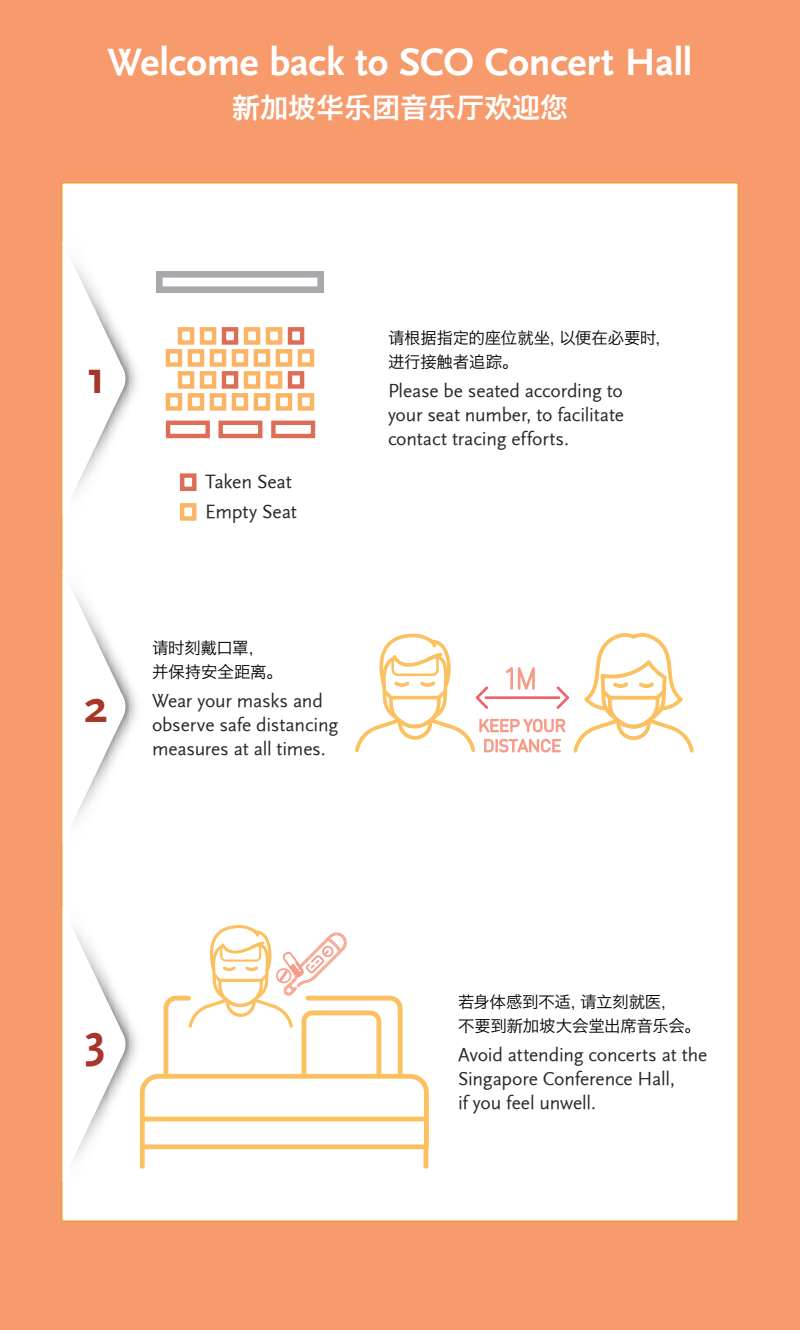
<style>
.page{position:relative;width:800px;height:1330px;background:#f79a6c}
.page>*{position:absolute;margin:0;border:0;box-sizing:border-box;transform-origin:0 0}
.t1{font:48px "Scala Sans B";color:#a7352a}
.t2{font:40px "Scala Sans B";letter-spacing:-.005em;color:#fff}
.t3{font:28px "Hiragino Sans GB W6";color:#fff}
.t4{font:19.8px/29.7px "Scala Sans";letter-spacing:-.01em;color:#292829}
.t5{font:19.5px/24px "Scala Sans";letter-spacing:-.01em;color:#292829}
.t6{font:16.4px/24px "Hiragino Sans GB W3";letter-spacing:-.01em;color:#000}
</style>
<div class="page">
<div style="left:62px;top:182px;width:676px;height:1040px;background:#fff;border:1px solid #f89721"></div>
<div style="left:156px;top:271px;width:168px;height:22px;border:7px solid #a7a9ac"></div>
<div style="left:178px;top:327px;width:16px;height:18px;border:4px solid #fbb464"></div>
<div style="left:178px;top:371px;width:16px;height:18px;border:4px solid #fbb464"></div>
<div style="left:166px;top:349px;width:16px;height:18px;border:4px solid #fbb464"></div>
<div style="left:166px;top:393px;width:16px;height:18px;border:4px solid #fbb464"></div>
<div style="left:180px;top:473px;width:17px;height:18px;border:4px solid #dd6d54"></div>
<div style="left:180px;top:503px;width:17px;height:18px;border:4px solid #fbb464"></div>
<div style="left:166px;top:421px;width:44px;height:17px;border:4px solid #dd6d54"></div>
<div style="left:218px;top:421px;width:44px;height:17px;border:4px solid #dd6d54"></div>
<div style="left:271px;top:421px;width:44px;height:17px;border:4px solid #dd6d54"></div>
<div style="left:222px;top:327px;width:16px;height:18px;border:4px solid #dd6d54"></div>
<div style="left:222px;top:371px;width:16px;height:18px;border:4px solid #dd6d54"></div>
<div style="left:210px;top:349px;width:16px;height:18px;border:4px solid #fbb464"></div>
<div style="left:210px;top:393px;width:16px;height:18px;border:4px solid #fbb464"></div>
<div style="left:266px;top:327px;width:16px;height:18px;border:4px solid #fbb464"></div>
<div style="left:266px;top:371px;width:16px;height:18px;border:4px solid #fbb464"></div>
<div style="left:254px;top:349px;width:16px;height:18px;border:4px solid #fbb464"></div>
<div style="left:254px;top:393px;width:16px;height:18px;border:4px solid #fbb464"></div>
<div style="left:200px;top:327px;width:16px;height:18px;border:4px solid #fbb464"></div>
<div style="left:200px;top:371px;width:16px;height:18px;border:4px solid #fbb464"></div>
<div style="left:188px;top:349px;width:16px;height:18px;border:4px solid #fbb464"></div>
<div style="left:188px;top:393px;width:16px;height:18px;border:4px solid #fbb464"></div>
<div style="left:244px;top:327px;width:16px;height:18px;border:4px solid #fbb464"></div>
<div style="left:244px;top:371px;width:16px;height:18px;border:4px solid #fbb464"></div>
<div style="left:232px;top:349px;width:16px;height:18px;border:4px solid #fbb464"></div>
<div style="left:232px;top:393px;width:16px;height:18px;border:4px solid #fbb464"></div>
<div style="left:288px;top:327px;width:16px;height:18px;border:4px solid #dd6d54"></div>
<div style="left:288px;top:371px;width:16px;height:18px;border:4px solid #dd6d54"></div>
<div style="left:276px;top:349px;width:16px;height:18px;border:4px solid #fbb464"></div>
<div style="left:276px;top:393px;width:16px;height:18px;border:4px solid #fbb464"></div>
<div style="left:298px;top:349px;width:16px;height:18px;border:4px solid #fbb464"></div>
<div style="left:298px;top:393px;width:16px;height:18px;border:4px solid #fbb464"></div>
<img style="left:62px;top:494px;width:2px;height:28px">
<img style="left:126px;top:349px;width:3px;height:60px">
<img style="left:129px;top:357px;width:6px;height:44px">
<img style="left:135px;top:370px;width:1px;height:17px">
<img style="left:62px;top:239px;width:2px;height:18px">
<svg style="left:63px;top:242px;width:63px;height:273px"></svg>
<img style="left:62px;top:822px;width:2px;height:28px">
<img style="left:126px;top:677px;width:3px;height:60px">
<img style="left:129px;top:685px;width:6px;height:44px">
<img style="left:135px;top:698px;width:1px;height:17px">
<img style="left:62px;top:567px;width:2px;height:18px">
<svg style="left:63px;top:570px;width:63px;height:273px"></svg>
<img style="left:62px;top:1159px;width:2px;height:29px">
<img style="left:126px;top:1014px;width:3px;height:60px">
<img style="left:129px;top:1023px;width:6px;height:43px">
<img style="left:135px;top:1036px;width:1px;height:17px">
<img style="left:62px;top:905px;width:2px;height:17px">
<svg style="left:63px;top:908px;width:63px;height:273px"></svg>
<svg style="left:355px;top:633px;width:339px;height:120px"></svg>
<svg style="left:140px;top:925px;width:289px;height:244px"></svg>
<h2 class="t2" style="left:108px;top:40px;width:587px">Welcome back to SCO Concert Hall</h2>
<h3 class="t3" style="left:232px;top:89px;width:337px">新加坡华乐团音乐厅欢迎您</h3>
<h1 class="t1" style="left:87px;top:352px;width:20px">1</h1>
<p class="t4" style="left:205px;top:467px;width:93px">Taken Seat<br>Empty Seat</p>
<h1 class="t1" style="left:84px;top:681px;width:25px">2</h1>
<p class="t6" style="left:152px;top:635px;width:132px">请时刻戴口罩，并保持安全距离。</p>
<p class="t5" style="left:152px;top:689px;width:188px">Wear your masks and observe safe distancing measures at all times.</p>
<p class="t6" style="left:388px;top:325px;width:285px">请根据指定的座位就坐，以便在必要时，进行接触者追踪。</p>
<p class="t5" style="left:388px;top:379px;width:238px;text-align:justify">Please be seated according to your seat number, to facilitate contact tracing efforts.</p>
<h1 class="t1" style="left:85px;top:1015px;width:22px">3</h1>
<p class="t6" style="left:458px;top:989px;width:244px">若身体感到不适，请立刻就医，<br>不要到新加坡大会堂出席音乐会。</p>
<p class="t5" style="left:458px;top:1043px;width:251px">Avoid attending concerts at the<br>Singapore Conference Hall,<br>if you feel unwell.</p>
</div>
